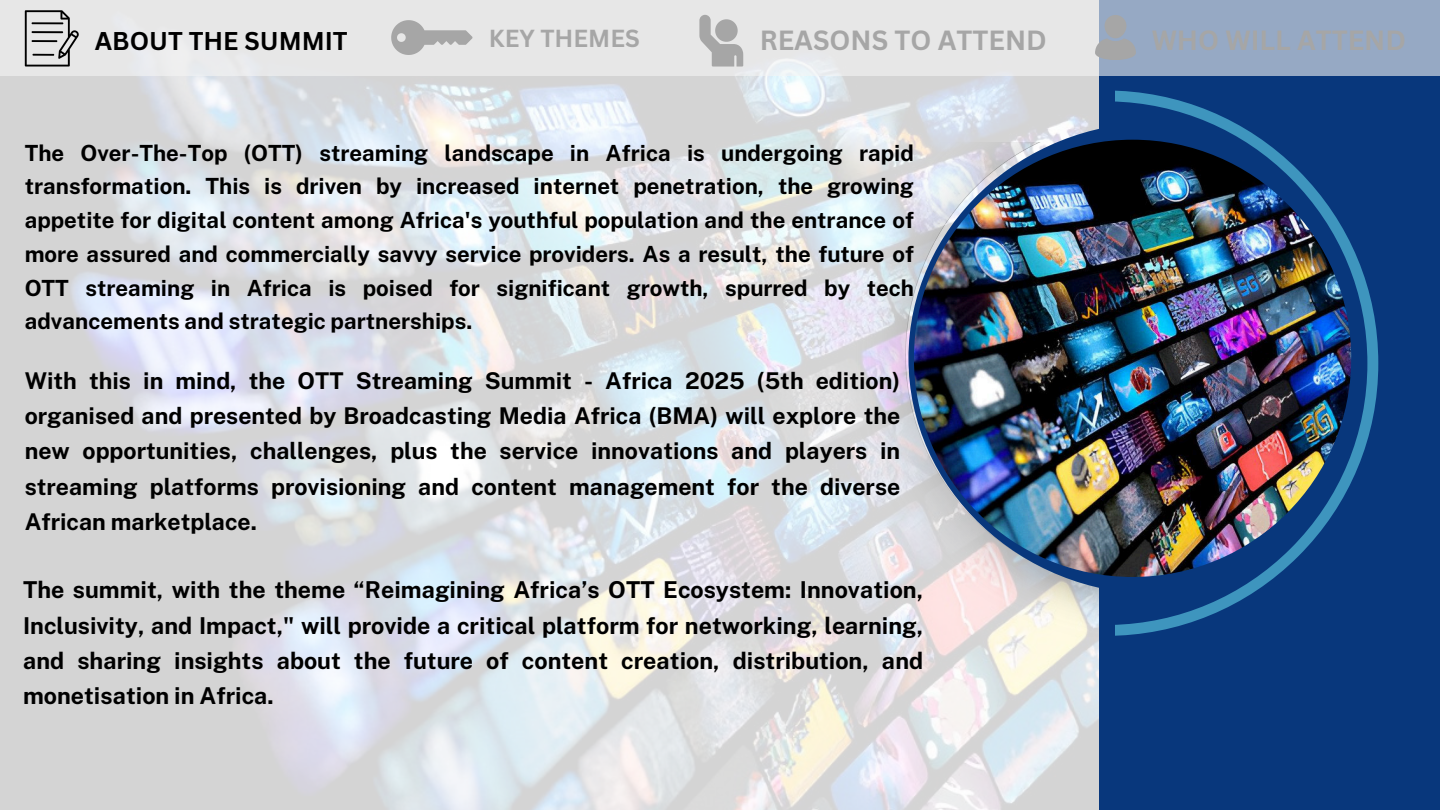
<style>
.page{position:relative;width:1440px;height:810px;background:#fff}
.page>*{position:absolute;margin:0;border:0;box-sizing:border-box;transform-origin:0 0}
.t1{font:700 27px "Canva Sans";color:#a6a6a6}
.t2{font:700 25px "Canva Sans";color:#000}
.t3{font:700 24px "Canva Sans";color:#a6a6a6}
.t4{font:700 23.3px/35.2px "Public Sans";color:#000;text-align:justify}
.t5{font:700 23.1px/35.2px "Public Sans";color:#000;text-align:justify}
.t6{font:700 22.3px/33.8px "Public Sans";color:#000;text-align:justify}
</style>
<div class="page">
<img style="left:0;top:76px;width:1099px;height:734px">
<img style="left:856px;top:143px;width:243px;height:493px">
<div style="left:1099px;top:0;width:341px;height:810px;background:#08377c"></div>
<div style="left:908px;top:122px;width:498px;height:472px;background:#08377c;border-radius:50%"></div>
<img style="left:914px;top:140px;width:437px;height:437px;border-radius:50%">
<img style="left:1116px;top:90px;width:262px;height:546px">
<svg style="left:0;top:0;width:1440px;height:76px;background:#d3d8de"></svg>
<svg style="left:25px;top:10px;width:54px;height:57px;background:#b2b2b2"></svg>
<svg style="left:391px;top:20px;width:81px;height:35px;background:#c4c4c4"></svg>
<div style="left:1105px;top:15px;width:21px;height:23px;background:#a6a6a6;border-radius:50%"></div>
<svg style="left:1095px;top:38px;width:41px;height:22px"></svg>
<svg style="left:699px;top:15px;width:44px;height:52px;background:#bebebe"></svg>
<p class="t2" style="left:95px;top:24px;width:254px">ABOUT THE SUMMIT</p>
<h1 class="t3" style="left:489px;top:21px;width:152px">KEY THEMES</h1>
<p class="t1" style="left:1152px;top:22px;width:256px">WHO WILL ATTEND</p>
<p class="t1" style="left:760px;top:21px;width:289px">REASONS TO ATTEND</p>
<h2 class="t6" style="left:25px;top:136px;width:891px">The Over-The-Top (OTT) streaming landscape in Africa is undergoing rapid transformation. This is driven by increased internet penetration, the growing appetite for digital content among Africa's youthful population and the entrance of more assured and commercially savvy service providers. As a result, the future of OTT streaming in Africa is poised for significant growth, spurred by tech advancements and strategic partnerships.</h2>
<p class="t5" style="left:25px;top:363px;width:877px">With this in mind, the OTT Streaming Summit - Africa 2025 (5th edition) organised and presented by Broadcasting Media Africa (BMA) will explore the new opportunities, challenges, plus the service innovations and players in streaming platforms provisioning and content management for the diverse African marketplace.</p>
<h1 class="t4" style="left:23px;top:572px;width:902px">The summit, with the theme “Reimagining Africa’s OTT Ecosystem: Innovation, Inclusivity, and Impact," will provide a critical platform for networking, learning, and sharing insights about the future of content creation, distribution, and monetisation in Africa.</h1>
</div>
